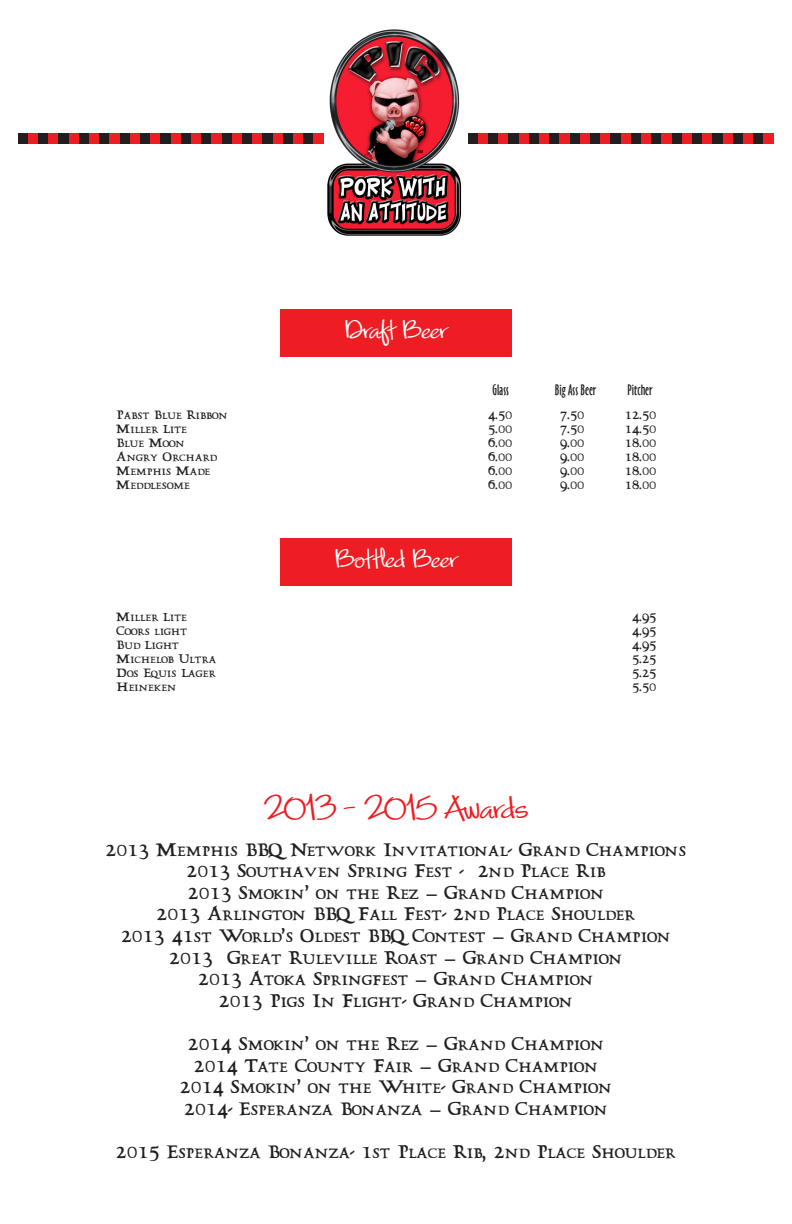
<style>
.page{position:relative;width:792px;height:1224px;background:#fff}
.page>*{position:absolute;margin:0;border:0;box-sizing:border-box;transform-origin:0 0}
.t1{font:30px "Quick Handle AOE";letter-spacing:.04em;color:#ee1d23}
.t2{font:24px "Quick Handle AOE";color:#fff}
.t3{font:18px "Carlisle";color:#231f20}
.t4{font:14px "Oz Handicraft BT";color:#231f20}
.t5{font:12px "Carlisle";color:#231f20}
</style>
<div class="page">
<img style="left:322px;top:29px;width:140px;height:207px">
<div style="left:18px;top:133px;width:10px;height:10px;background:#231f20"></div>
<div style="left:28px;top:133px;width:10px;height:10px;background:#ee1d23"></div>
<div style="left:38px;top:133px;width:11px;height:10px;background:#231f20"></div>
<div style="left:49px;top:133px;width:10px;height:10px;background:#ee1d23"></div>
<div style="left:59px;top:133px;width:10px;height:10px;background:#231f20"></div>
<div style="left:69px;top:133px;width:10px;height:10px;background:#ee1d23"></div>
<div style="left:79px;top:133px;width:10px;height:10px;background:#231f20"></div>
<div style="left:89px;top:133px;width:11px;height:10px;background:#ee1d23"></div>
<div style="left:100px;top:133px;width:10px;height:10px;background:#231f20"></div>
<div style="left:110px;top:133px;width:10px;height:10px;background:#ee1d23"></div>
<div style="left:120px;top:133px;width:10px;height:10px;background:#231f20"></div>
<div style="left:130px;top:133px;width:10px;height:10px;background:#ee1d23"></div>
<div style="left:140px;top:133px;width:11px;height:10px;background:#231f20"></div>
<div style="left:151px;top:133px;width:10px;height:10px;background:#ee1d23"></div>
<div style="left:161px;top:133px;width:10px;height:10px;background:#231f20"></div>
<div style="left:171px;top:133px;width:10px;height:10px;background:#ee1d23"></div>
<div style="left:181px;top:133px;width:10px;height:10px;background:#231f20"></div>
<div style="left:191px;top:133px;width:11px;height:10px;background:#ee1d23"></div>
<div style="left:202px;top:133px;width:10px;height:10px;background:#231f20"></div>
<div style="left:212px;top:133px;width:10px;height:10px;background:#ee1d23"></div>
<div style="left:222px;top:133px;width:10px;height:10px;background:#231f20"></div>
<div style="left:232px;top:133px;width:10px;height:10px;background:#ee1d23"></div>
<div style="left:242px;top:133px;width:11px;height:10px;background:#231f20"></div>
<div style="left:253px;top:133px;width:10px;height:10px;background:#ee1d23"></div>
<div style="left:263px;top:133px;width:10px;height:10px;background:#231f20"></div>
<div style="left:273px;top:133px;width:10px;height:10px;background:#ee1d23"></div>
<div style="left:283px;top:133px;width:10px;height:10px;background:#231f20"></div>
<div style="left:293px;top:133px;width:11px;height:10px;background:#ee1d23"></div>
<div style="left:304px;top:133px;width:10px;height:10px;background:#231f20"></div>
<div style="left:314px;top:133px;width:10px;height:10px;background:#ee1d23"></div>
<div style="left:468px;top:133px;width:10px;height:10px;background:#231f20"></div>
<div style="left:478px;top:133px;width:10px;height:10px;background:#ee1d23"></div>
<div style="left:488px;top:133px;width:11px;height:10px;background:#231f20"></div>
<div style="left:499px;top:133px;width:10px;height:10px;background:#ee1d23"></div>
<div style="left:509px;top:133px;width:10px;height:10px;background:#231f20"></div>
<div style="left:519px;top:133px;width:10px;height:10px;background:#ee1d23"></div>
<div style="left:529px;top:133px;width:10px;height:10px;background:#231f20"></div>
<div style="left:539px;top:133px;width:11px;height:10px;background:#ee1d23"></div>
<div style="left:550px;top:133px;width:10px;height:10px;background:#231f20"></div>
<div style="left:560px;top:133px;width:10px;height:10px;background:#ee1d23"></div>
<div style="left:570px;top:133px;width:10px;height:10px;background:#231f20"></div>
<div style="left:580px;top:133px;width:10px;height:10px;background:#ee1d23"></div>
<div style="left:590px;top:133px;width:11px;height:10px;background:#231f20"></div>
<div style="left:601px;top:133px;width:10px;height:10px;background:#ee1d23"></div>
<div style="left:611px;top:133px;width:10px;height:10px;background:#231f20"></div>
<div style="left:621px;top:133px;width:10px;height:10px;background:#ee1d23"></div>
<div style="left:631px;top:133px;width:10px;height:10px;background:#231f20"></div>
<div style="left:641px;top:133px;width:11px;height:10px;background:#ee1d23"></div>
<div style="left:652px;top:133px;width:10px;height:10px;background:#231f20"></div>
<div style="left:662px;top:133px;width:10px;height:10px;background:#ee1d23"></div>
<div style="left:672px;top:133px;width:10px;height:10px;background:#231f20"></div>
<div style="left:682px;top:133px;width:10px;height:10px;background:#ee1d23"></div>
<div style="left:692px;top:133px;width:11px;height:10px;background:#231f20"></div>
<div style="left:703px;top:133px;width:10px;height:10px;background:#ee1d23"></div>
<div style="left:713px;top:133px;width:10px;height:10px;background:#231f20"></div>
<div style="left:723px;top:133px;width:10px;height:10px;background:#ee1d23"></div>
<div style="left:733px;top:133px;width:10px;height:10px;background:#231f20"></div>
<div style="left:743px;top:133px;width:11px;height:10px;background:#ee1d23"></div>
<div style="left:754px;top:133px;width:10px;height:10px;background:#231f20"></div>
<div style="left:764px;top:133px;width:10px;height:10px;background:#ee1d23"></div>
<div style="left:280px;top:310px;width:232px;height:47px;background:#ee1d23"></div>
<div style="left:280px;top:539px;width:232px;height:47px;background:#ee1d23"></div>
<p class="t2" style="left:345px;top:316px;width:104px">Draft Beer</p>
<p class="t4" style="left:492px;top:382px;width:18px">Glass</p>
<p class="t4" style="left:555px;top:382px;width:43px">Big Ass Beer</p>
<p class="t4" style="left:628px;top:382px;width:26px">Pitcher</p>
<p class="t5" style="left:117px;top:409px;width:113px">Pabst Blue Ribbon</p>
<p class="t5" style="left:488px;top:409px;width:26px">4.50</p>
<p class="t5" style="left:560px;top:409px;width:26px">7.50</p>
<p class="t5" style="left:625px;top:409px;width:33px">12.50</p>
<p class="t5" style="left:117px;top:423px;width:72px">Miller Lite</p>
<p class="t5" style="left:488px;top:423px;width:26px">5.00</p>
<p class="t5" style="left:560px;top:423px;width:26px">7.50</p>
<p class="t5" style="left:625px;top:423px;width:33px">14.50</p>
<p class="t5" style="left:117px;top:437px;width:70px">Blue Moon</p>
<p class="t5" style="left:488px;top:437px;width:26px">6.00</p>
<p class="t5" style="left:560px;top:437px;width:26px">9.00</p>
<p class="t5" style="left:625px;top:437px;width:33px">18.00</p>
<p class="t5" style="left:117px;top:451px;width:102px">Angry Orchard</p>
<p class="t5" style="left:488px;top:451px;width:26px">6.00</p>
<p class="t5" style="left:560px;top:451px;width:26px">9.00</p>
<p class="t5" style="left:625px;top:451px;width:33px">18.00</p>
<p class="t5" style="left:117px;top:465px;width:95px">Memphis Made</p>
<p class="t5" style="left:488px;top:465px;width:26px">6.00</p>
<p class="t5" style="left:560px;top:465px;width:26px">9.00</p>
<p class="t5" style="left:625px;top:465px;width:33px">18.00</p>
<p class="t5" style="left:117px;top:479px;width:75px">Meddlesome</p>
<p class="t5" style="left:488px;top:479px;width:26px">6.00</p>
<p class="t5" style="left:560px;top:479px;width:26px">9.00</p>
<p class="t5" style="left:625px;top:479px;width:33px">18.00</p>
<p class="t2" style="left:335px;top:545px;width:124px">Bottled Beer</p>
<p class="t5" style="left:117px;top:611px;width:72px">Miller Lite</p>
<p class="t5" style="left:632px;top:611px;width:26px">4.95</p>
<p class="t5" style="left:117px;top:625px;width:72px">Coors light</p>
<p class="t5" style="left:632px;top:625px;width:26px">4.95</p>
<p class="t5" style="left:117px;top:639px;width:64px">Bud Light</p>
<p class="t5" style="left:632px;top:639px;width:26px">4.95</p>
<p class="t5" style="left:117px;top:653px;width:101px">Michelob Ultra</p>
<p class="t5" style="left:632px;top:653px;width:26px">5.25</p>
<p class="t5" style="left:117px;top:667px;width:101px">Dos Equis Lager</p>
<p class="t5" style="left:632px;top:667px;width:26px">5.25</p>
<p class="t5" style="left:117px;top:681px;width:61px">Heineken</p>
<p class="t5" style="left:632px;top:681px;width:26px">5.50</p>
<p class="t1" style="left:265px;top:790px;width:264px">2013 - 2015 Awards</p>
<p class="t3" style="left:105px;top:841px;width:583px">2013 Memphis BBQ Network Invitational- Grand Champions</p>
<p class="t3" style="left:186px;top:862px;width:421px">2013 Southaven Spring Fest - 2nd Place Rib</p>
<p class="t3" style="left:188px;top:884px;width:418px">2013 Smokin’ on the Rez – Grand Champion</p>
<p class="t3" style="left:157px;top:905px;width:480px">2013 Arlington BBQ Fall Fest- 2nd Place Shoulder</p>
<p class="t3" style="left:121px;top:927px;width:551px">2013 41st World’s Oldest BBQ Contest – Grand Champion</p>
<p class="t3" style="left:169px;top:949px;width:455px">2013 Great Ruleville Roast – Grand Champion</p>
<p class="t3" style="left:198px;top:970px;width:397px">2013 Atoka Springfest – Grand Champion</p>
<p class="t3" style="left:219px;top:992px;width:356px">2013 Pigs In Flight- Grand Champion</p>
<p class="t3" style="left:188px;top:1035px;width:418px">2014 Smokin’ on the Rez – Grand Champion</p>
<p class="t3" style="left:194px;top:1057px;width:406px">2014 Tate County Fair – Grand Champion</p>
<p class="t3" style="left:180px;top:1078px;width:434px">2014 Smokin’ on the White- Grand Champion</p>
<p class="t3" style="left:184px;top:1100px;width:425px">2014- Esperanza Bonanza – Grand Champion</p>
<p class="t3" style="left:116px;top:1143px;width:562px">2015 Esperanza Bonanza- 1st Place Rib, 2nd Place Shoulder</p>
</div>
